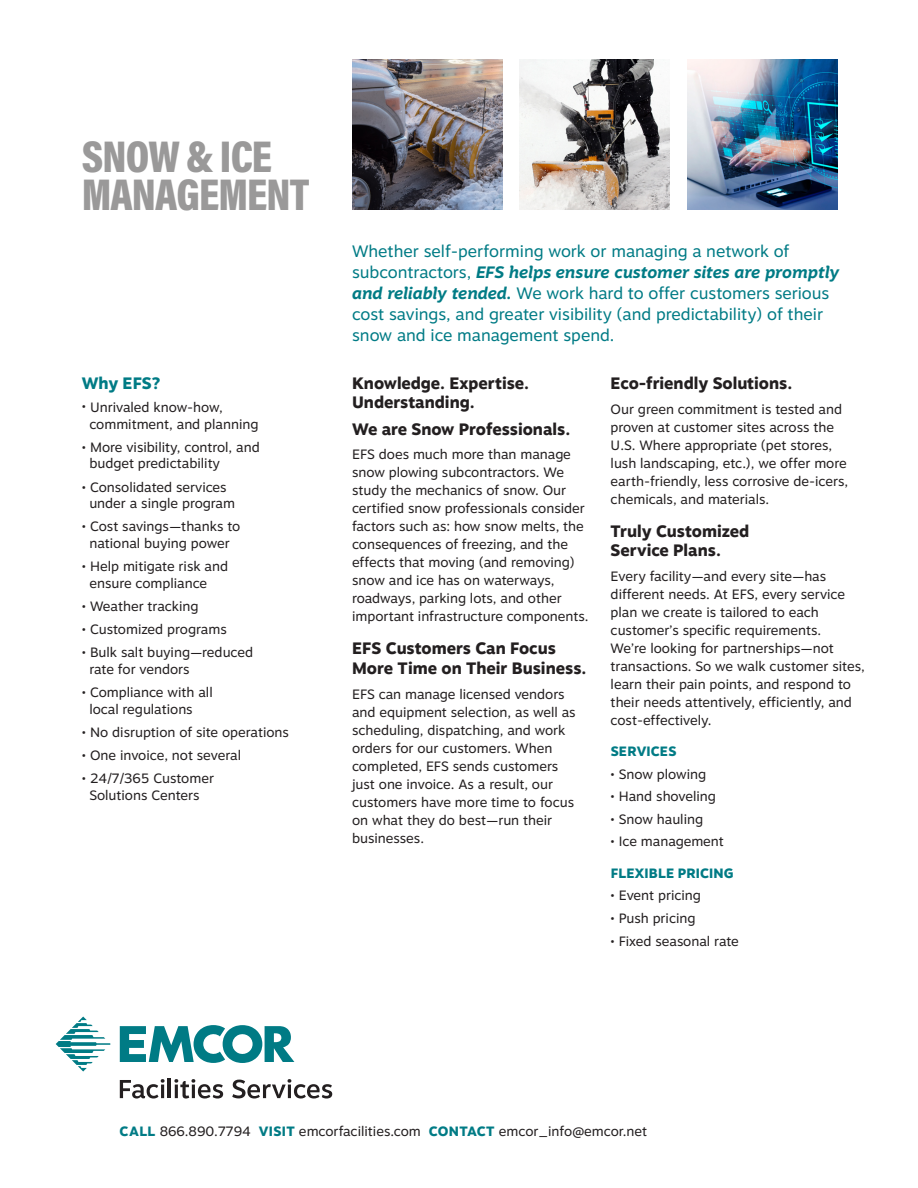
<style>
.page{position:relative;width:918px;height:1188px;background:#fff}
.page>*{position:absolute;margin:0;border:0;box-sizing:border-box;transform-origin:0 0}
.t1{font:45px/37.5px "Acumin Variable Concept";letter-spacing:-.02em;color:#9a9999}
.Body{font:16.5px/21px "Motiva Sans";color:#007b85}
.SubHead{font:800 16.5px/19.5px "Motiva Sans";color:#231f20}
.SubHead-2{font:800 16.5px "Motiva Sans";color:#007b85}
.SubHead-3{font:13.5px/18px "Motiva Sans";color:#231f20}
.SubHead-4{font:800 13.5px "Motiva Sans";letter-spacing:.01em;color:#007b85}
.s1{font-weight:700;font-style:italic}
.s2{font-weight:800;color:#007b85}
</style>
<div class="page">
<svg style="left:120px;top:1079px;width:45px;height:20px"></svg>
<hr style="left:168px;top:1079px;width:3px;height:19px;background:#231f20">
<svg style="left:174px;top:1079px;width:49px;height:20px"></svg>
<svg style="left:232px;top:1079px;width:100px;height:20px"></svg>
<svg style="left:120px;top:1025px;width:174px;height:38px"></svg>
<svg style="left:56px;top:1017px;width:55px;height:55px"></svg>
<img style="left:352px;top:60px;width:150px;height:150px">
<img style="left:520px;top:60px;width:150px;height:150px">
<img style="left:688px;top:60px;width:150px;height:150px">
<p class="t1" style="left:82px;top:136px;width:229px">SNOW &amp; ICE<br>MANAGEMENT</p>
<p class="SubHead-2" style="left:82px;top:371px;width:80px">Why EFS?</p>
<p class="SubHead-3" style="left:89px;top:399px;width:171px;line-height:16.5px;text-indent:-8px">• Unrivaled know-how, commitment, and planning</p>
<p class="SubHead-3" style="left:89px;top:439px;width:172px;line-height:16.5px;text-indent:-8px">• More visibility, control, and budget predictability</p>
<p class="SubHead-3" style="left:89px;top:478px;width:147px;line-height:16.5px;text-indent:-8px">• Consolidated services under a single program</p>
<p class="SubHead-3" style="left:82px;top:518px;width:160px;line-height:16.5px;text-align:center">• Cost savings—thanks to national buying power</p>
<p class="SubHead-3" style="left:89px;top:558px;width:140px;line-height:16.5px;text-indent:-8px">• Help mitigate risk and ensure compliance</p>
<p class="SubHead-3" style="left:82px;top:597px;width:118px">• Weather tracking</p>
<p class="SubHead-3" style="left:82px;top:620px;width:146px">• Customized programs</p>
<p class="SubHead-3" style="left:89px;top:644px;width:165px;line-height:16.5px;text-indent:-8px">• Bulk salt buying—reduced rate for vendors</p>
<p class="SubHead-3" style="left:89px;top:684px;width:125px;line-height:16.5px;text-indent:-8px">• Compliance with all local regulations</p>
<p class="SubHead-3" style="left:82px;top:723px;width:209px">• No disruption of site operations</p>
<p class="SubHead-3" style="left:82px;top:746px;width:161px">• One invoice, not several</p>
<p class="SubHead-3" style="left:82px;top:770px;width:134px;line-height:16.5px;text-align:center">• 24/7/365 Customer<br>Solutions Centers</p>
<p class="Body" style="left:352px;top:240px;width:489px">Whether self-performing work or managing a network of subcontractors, <span class="s1">EFS helps ensure customer sites are promptly and reliably tended.</span> We work hard to offer customers serious cost savings, and greater visibility (and predictability) of their snow and ice management spend.</p>
<p class="SubHead" style="left:352px;top:373px;width:179px">Knowledge. Expertise.<br>Understanding.</p>
<p class="SubHead" style="left:352px;top:419px;width:220px">We are Snow Professionals.</p>
<p class="SubHead-3" style="left:352px;top:445px;width:238px">EFS does much more than manage snow plowing subcontractors. We study the mechanics of snow. Our certified snow professionals consider factors such as: how snow melts, the consequences of freezing, and the effects that moving (and removing) snow and ice has on waterways, roadways, parking lots, and other important infrastructure components.</p>
<p class="SubHead" style="left:352px;top:639px;width:236px">EFS Customers Can Focus<br>More Time on Their Business.</p>
<p class="SubHead-3" style="left:352px;top:685px;width:225px">EFS can manage licensed vendors and equipment selection, as well as scheduling, dispatching, and work orders for our customers. When completed, EFS sends customers just one invoice. As a result, our customers have more time to focus on what they do best—run their businesses.</p>
<p class="SubHead" style="left:611px;top:373px;width:183px">Eco-friendly Solutions.</p>
<p class="SubHead-3" style="left:611px;top:400px;width:239px">Our green commitment is tested and proven at customer sites across the U.S. Where appropriate (pet stores, lush landscaping, etc.), we offer more earth-friendly, less corrosive de-icers, chemicals, and materials.</p>
<p class="SubHead" style="left:611px;top:521px;width:140px">Truly Customized<br>Service Plans.</p>
<p class="SubHead-3" style="left:611px;top:567px;width:256px">Every facility—and every site—has different needs. At EFS, every service plan we create is tailored to each customer’s specific requirements.<br>We’re looking for partnerships—not transactions. So we walk customer sites, learn their pain points, and respond to their needs attentively, efficiently, and cost-effectively.</p>
<p class="SubHead-4" style="left:611px;top:742px;width:67px">SERVICES</p>
<p class="SubHead-3" style="left:611px;top:765px;width:97px">• Snow plowing</p>
<p class="SubHead-3" style="left:611px;top:787px;width:107px">• Hand shoveling</p>
<p class="SubHead-3" style="left:611px;top:810px;width:94px">• Snow hauling</p>
<p class="SubHead-3" style="left:611px;top:832px;width:115px">• Ice management</p>
<p class="SubHead-4" style="left:611px;top:863px;width:125px">FLEXIBLE PRICING</p>
<p class="SubHead-3" style="left:611px;top:886px;width:92px">• Event pricing</p>
<p class="SubHead-3" style="left:611px;top:909px;width:86px">• Push pricing</p>
<p class="SubHead-3" style="left:611px;top:931px;width:130px">• Fixed seasonal rate</p>
<p class="SubHead-3" style="left:120px;top:1122px;width:529px"><span class="s2">CALL</span> 866.890.7794 <span class="s2">VISIT</span> emcorfacilities.com <span class="s2">CONTACT</span> emcor_info@emcor.net</p>
</div>
